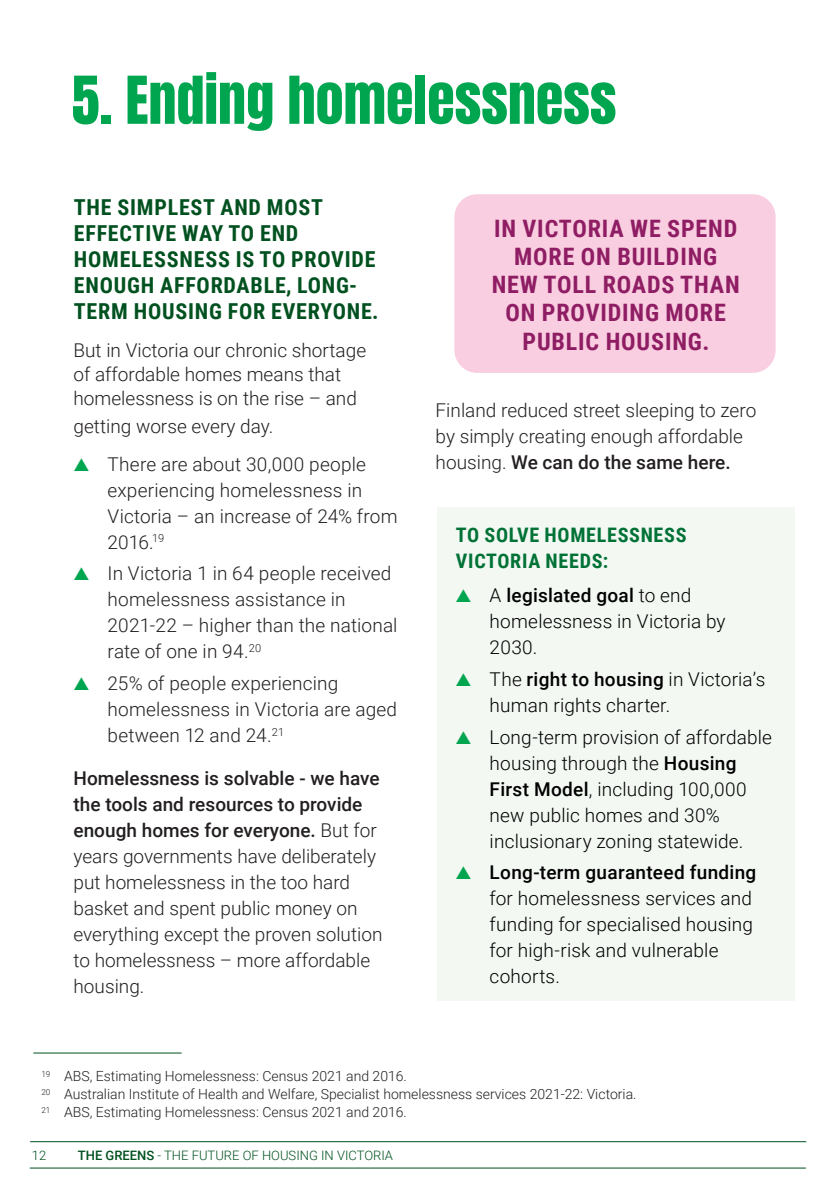
<style>
.page{position:relative;width:840px;height:1191px;background:#fff}
.page>*{position:absolute;margin:0;border:0;box-sizing:border-box;transform-origin:0 0}
.t1{font:56px "Anton";color:#00a54f}
.t2{font:700 24px/28px "Roboto Condensed";letter-spacing:.035em;color:#8f1d64;text-align:center}
.SUBHEADING{font:700 22px/26px "Roboto Condensed";letter-spacing:.035em;color:#00511f}
.t3{font:700 20px/26px "Roboto Condensed";letter-spacing:.035em;color:#007236}
.BODY_TEXT{font:300 19px/26px "Roboto";color:#231f20}
.t4{font:300 19px/26px "Roboto";letter-spacing:.01em;color:#000}
.FOOTNOTE{font:300 14px "Roboto";color:#231f20}
.t5{font:300 13px "Roboto";color:#00511f}
.s1{color:#00a54f}
.s2{font-weight:500}
</style>
<div class="page">
<hr style="left:30px;top:1167px;width:775px;height:1px;background:#00511f">
<hr style="left:30px;top:1141px;width:775px;height:1px;background:#00511f">
<hr style="left:33px;top:1052px;width:148px;height:1px;background:#00511f">
<div style="left:454px;top:194px;width:321px;height:179px;background:#f9cee0;border-radius:23px"></div>
<div style="left:436px;top:507px;width:358px;height:494px;background:#f3f8f3"></div>
<p class="t1" style="left:72px;top:72px;width:546px">5. Ending homelessness</p>
<p class="SUBHEADING" style="left:74px;top:193px;width:306px">THE SIMPLEST AND MOST<br>EFFECTIVE WAY TO END<br>HOMELESSNESS IS TO PROVIDE<br>ENOUGH AFFORDABLE, LONG-<br>TERM HOUSING FOR EVERYONE.</p>
<p class="BODY_TEXT" style="left:73px;top:338px;width:294px;line-height:24px">But in Victoria our chronic shortage of affordable homes means that homelessness is on the rise – and</p>
<p class="BODY_TEXT" style="left:73px;top:413px;width:201px">getting worse every day.</p>
<p class="BODY_TEXT" style="left:107px;top:450px;width:291px;text-indent:-34px"><span class="s1">▲</span> There are about 30,000 people experiencing homelessness in<br>Victoria – an increase of 24% from<br>2016.<sup>19</sup></p>
<p class="BODY_TEXT" style="left:107px;top:560px;width:291px;text-indent:-34px"><span class="s1">▲</span> In Victoria 1 in 64 people received homelessness assistance in<br>2021-22 – higher than the national rate of one in 94.<sup>20</sup></p>
<p class="BODY_TEXT" style="left:107px;top:669px;width:291px;text-indent:-34px"><span class="s1">▲</span> 25% of people experiencing homelessness in Victoria are aged between 12 and 24.<sup>21</sup></p>
<p class="BODY_TEXT" style="left:73px;top:764px;width:310px"><span class="s2">Homelessness is solvable - we have the tools and resources to provide enough homes for everyone.</span> But for years governments have deliberately put homelessness in the too hard basket and spent public money on everything except the proven solution to homelessness – more affordable housing.</p>
<p class="t2" style="left:494px;top:214px;width:244px">IN VICTORIA WE SPEND<br>MORE ON BUILDING</p>
<p class="t2" style="left:491px;top:270px;width:249px">NEW TOLL ROADS THAN<br>ON PROVIDING MORE<br>PUBLIC HOUSING.</p>
<p class="BODY_TEXT" style="left:435px;top:396px;width:322px">Finland reduced street sleeping to zero by simply creating enough affordable housing. <span class="s2">We can do the same here.</span></p>
<p class="t3" style="left:455px;top:521px;width:232px">TO SOLVE HOMELESSNESS<br>VICTORIA NEEDS:</p>
<p class="t4" style="left:489px;top:582px;width:237px;text-indent:-34px"><span class="s1">▲</span> A <span class="s2">legislated goal</span> to end homelessness in Victoria by<br>2030.</p>
<p class="t4" style="left:489px;top:665px;width:277px;text-indent:-34px"><span class="s1">▲</span> The <span class="s2">right to housing</span> in Victoria’s human rights charter.</p>
<p class="t4" style="left:489px;top:723px;width:284px;text-indent:-34px"><span class="s1">▲</span> Long-term provision of affordable housing through the <span class="s2">Housing<br>First Model</span>, including 100,000 new public homes and 30% inclusionary zoning statewide.</p>
<p class="t4" style="left:489px;top:859px;width:268px;text-indent:-34px"><span class="s1">▲</span> <span class="s2">Long-term guaranteed funding </span>for homelessness services and funding for specialised housing for high-risk and vulnerable cohorts.</p>
<p class="FOOTNOTE" style="left:41px;top:1066px;width:367px"><sup>19</sup> ABS, Estimating Homelessness: Census 2021 and 2016.</p>
<p class="FOOTNOTE" style="left:41px;top:1084px;width:596px"><sup>20</sup> Australian Institute of Health and Welfare, Specialist homelessness services 2021-22: Victoria.</p>
<p class="FOOTNOTE" style="left:41px;top:1102px;width:367px"><sup>21</sup> ABS, Estimating Homelessness: Census 2021 and 2016.</p>
<p class="t5" style="left:32px;top:1146px;width:16px">12</p>
<p class="t5" style="left:78px;top:1146px;width:316px"><span class="s2">THE GREENS</span> - THE FUTURE OF HOUSING IN VICTORIA</p>
</div>
